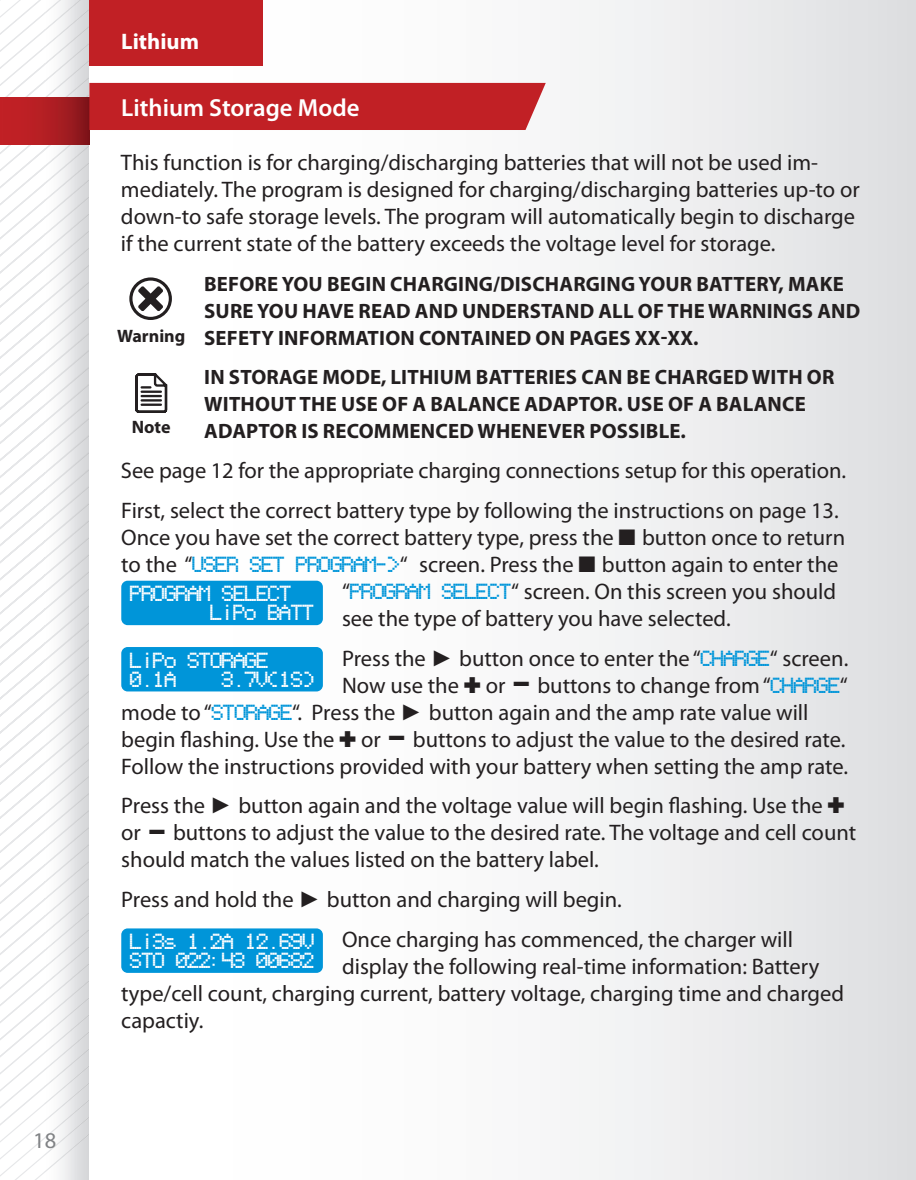
<style>
.page{position:relative;width:916px;height:1180px;background:#fff}
.page>*{position:absolute;margin:0;border:0;box-sizing:border-box;transform-origin:0 0}
.t1{font:600 24.75px "Myriad Pro";color:#fff}
.t2{font:22.5px/27px "Myriad Pro";color:#231f20}
.t3{font:700 22.5px "Myriad Pro";color:#fff}
.t4{font:22.5px "Myriad Pro";color:#808285}
.t5{font:700 20.7px/27px "Myriad Pro";letter-spacing:.01em;color:#231f20}
.t6{font:18px/19.1px "Nine Pin";color:#fff}
.t7{font:700 18px "Myriad Pro";color:#231f20}
.s1{font-family:"Nine Pin";font-size:18px;color:#0095d9}
.s2{font-family:"Arial"}
</style>
<div class="page">
<svg style="left:0;top:26px;width:45px;height:72px"></svg>
<svg style="left:0;top:180px;width:45px;height:85px"></svg>
<svg style="left:0;top:265px;width:45px;height:68px"></svg>
<svg style="left:0;top:333px;width:45px;height:847px"></svg>
<img style="left:45px;top:0;width:44px;height:26px">
<img style="left:45px;top:26px;width:44px;height:72px">
<img style="left:45px;top:145px;width:44px;height:35px">
<img style="left:45px;top:180px;width:44px;height:85px">
<img style="left:45px;top:265px;width:44px;height:68px">
<img style="left:45px;top:333px;width:44px;height:840px">
<div style="left:89px;top:0;width:826px;height:1180px;background:linear-gradient(to right,#fff,#e4e4e6)"></div>
<div style="left:0;top:98px;width:89px;height:47px;background:linear-gradient(to right,#cd2328,#8d181d)"></div>
<div style="left:89px;top:83px;width:456px;height:47px;background:#c12025"></div>
<div style="left:89px;top:0;width:174px;height:66px;background:#c12025"></div>
<div style="left:121px;top:928px;width:202px;height:45px;background:#0095d9;border-radius:6px"></div>
<svg style="left:134px;top:371px;width:34px;height:43px"></svg>
<div style="left:129px;top:277px;width:43px;height:43px;border:3px solid #231f20;border-radius:50%"></div>
<svg style="left:138px;top:286px;width:25px;height:25px"></svg>
<div style="left:121px;top:647px;width:202px;height:44px;background:#0095d9;border-radius:6px"></div>
<div style="left:121px;top:581px;width:202px;height:44px;background:#0095d9;border-radius:6px"></div>
<svg style="left:181px;top:730px;width:9px;height:17px"></svg>
<svg style="left:669px;top:797px;width:9px;height:16px"></svg>
<p class="t4" style="left:33px;top:1126px;width:25px">18</p>
<p class="t3" style="left:121px;top:27px;width:79px">Lithium</p>
<p class="t1" style="left:121px;top:92px;width:240px">Lithium Storage Mode</p>
<p class="t2" style="left:121px;top:149px;width:740px">This function is for charging/discharging batteries that will not be used im&shy;mediately. The program is designed for charging/discharging batteries up-to or down-to safe storage levels. The program will automatically begin to discharge if the current state of the battery exceeds the voltage level for storage.</p>
<p class="t5" style="left:204px;top:270px;width:657px">BEFORE YOU BEGIN CHARGING/DISCHARGING YOUR BATTERY, MAKE<br>SURE YOU HAVE READ AND UNDERSTAND ALL OF THE WARNINGS AND<br>SEFETY INFORMATION CONTAINED ON PAGES XX-XX.</p>
<p class="t5" style="left:204px;top:363px;width:631px">IN STORAGE MODE, LITHIUM BATTERIES CAN BE CHARGED WITH OR<br>WITHOUT THE USE OF A BALANCE ADAPTOR. USE OF A BALANCE<br>ADAPTOR IS RECOMMENCED WHENEVER POSSIBLE.</p>
<p class="t2" style="left:121px;top:457px;width:726px">See page 12 for the appropriate charging connections setup for this operation.</p>
<p class="t7" style="left:117px;top:325px;width:70px">Warning</p>
<p class="t7" style="left:132px;top:415px;width:40px">Note</p>
<p class="t2" style="left:121px;top:496px;width:718px">First, select the correct battery type by following the instructions on page 13.</p>
<p class="t2" style="left:121px;top:523px;width:725px">Once you have set the correct battery type, press the ■ button once to return</p>
<p class="t2" style="left:121px;top:550px;width:718px">to the “<span class="s1">USER SET PROGRAM-&gt;</span>“ screen. Press the ■ button again to enter the</p>
<p class="t2" style="left:342px;top:577px;width:495px">“<span class="s1">PROGRAM SELECT</span>“ screen. On this screen you should</p>
<p class="t2" style="left:342px;top:604px;width:390px">see the type of battery you have selected.</p>
<p class="t2" style="left:342px;top:644px;width:507px">Press the <span class="s2">►</span> button once to enter the “<span class="s1">CHARGE</span>“ screen.</p>
<p class="t2" style="left:342px;top:671px;width:507px">Now use the ✚ or <sup>▬</sup> buttons to change from “<span class="s1">CHARGE</span>“</p>
<p class="t2" style="left:121px;top:698px;width:688px">mode to “<span class="s1">STORAGE</span>“. Press the <span class="s2">►</span> button again and the amp rate value will</p>
<p class="t2" style="left:121px;top:725px;width:725px">begin ashing. Use the ✚ or <sup>▬</sup> buttons to adjust the value to the desired rate.</p>
<p class="t2" style="left:121px;top:752px;width:728px">Follow the instructions provided with your battery when setting the amp rate.</p>
<p class="t2" style="left:121px;top:792px;width:736px">Press the <span class="s2">►</span> button again and the voltage value will begin ashing. Use the ✚ or <sup>▬</sup> buttons to adjust the value to the desired rate. The voltage and cell count should match the values listed on the battery label.</p>
<p class="t2" style="left:342px;top:879px;width:452px;line-height:39.8px;text-indent:-221px">Press and hold the <span class="s2">►</span> button and charging will begin.<br>Once charging has commenced, the charger will</p>
<p class="t2" style="left:121px;top:952px;width:724px;text-indent:221px">display the following real-time information: Battery type/cell count, charging current, battery voltage, charging time and charged capactiy.</p>
<p class="t6" style="left:210px;top:585px;width:105px;text-indent:-80px">PROGRAM SELECT<br>LiPo BATT</p>
<p class="t6" style="left:130px;top:651px;width:140px">LiPo STORAGE<br>0.1A</p>
<p class="t6" style="left:222px;top:670px;width:94px">3.7V(1S)</p>
<p class="t6" style="left:130px;top:933px;width:186px">Li3s 1.2A 12.69V<br>STO 022:43 00682</p>
</div>
